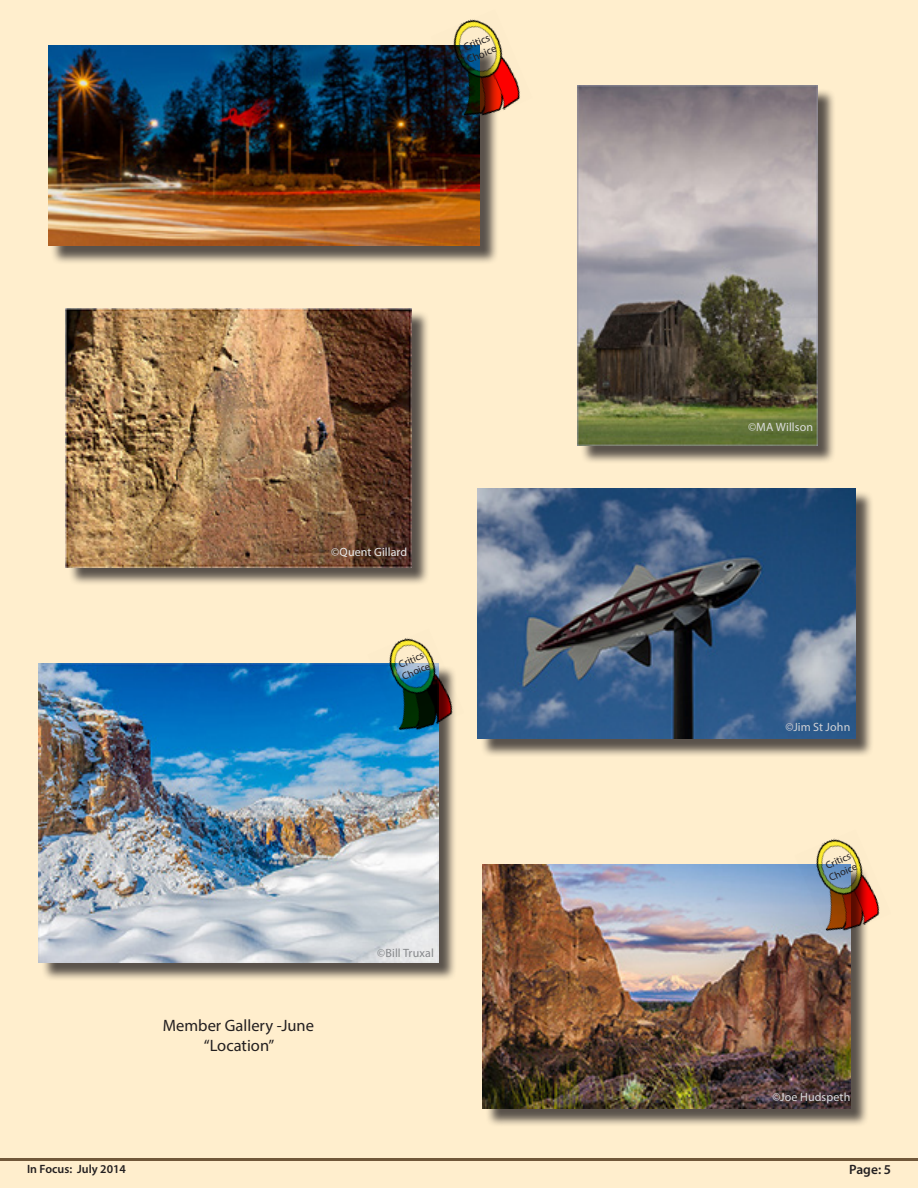
<style>
.page{position:relative;width:918px;height:1188px;background:#fff}
.page>*{position:absolute;margin:0;border:0;box-sizing:border-box;transform-origin:0 0}
.t1{font:16.5px "Myriad Pro";color:#231f20}
.t2{font:600 13.5px "Myriad Pro";color:#231f20}
.t3{font:12px "Myriad Pro";letter-spacing:.01em;color:#dcdddf}
.t4{font:600 12px "Myriad Pro";color:#231f20}
.t5{font:12px "Myriad Pro";letter-spacing:.005em;color:#e9eaeb}
.t6{font:12px "Myriad Pro";letter-spacing:.01em;color:#86888b}
.t7{font:12px "Myriad Pro";letter-spacing:.005em;color:#d1d2d4}
.t8{font:10.8px "Myriad Pro";color:#231f20}
.t9{font:10.2px "Myriad Pro";color:#231f20}
</style>
<div class="page">
<div style="left:1px;top:0;width:917px;height:1188px;background:#ffeecd"></div>
<hr style="left:0;top:1158px;width:918px;height:3px;background:#71583a">
<div style="left:50px;top:47px;width:448px;height:217px;background:#231f20;opacity:.75"></div>
<img style="left:48px;top:45px;width:432px;height:201px">
<div style="left:68px;top:311px;width:362px;height:275px;background:#231f20;opacity:.75"></div>
<img style="left:66px;top:308px;width:345px;height:260px">
<div style="left:480px;top:490px;width:394px;height:267px;background:#231f20;opacity:.75"></div>
<img style="left:478px;top:488px;width:378px;height:251px">
<div style="left:485px;top:866px;width:384px;height:261px;background:#231f20;opacity:.75"></div>
<img style="left:483px;top:864px;width:367px;height:244px">
<div style="left:580px;top:88px;width:256px;height:376px;background:#231f20;opacity:.75"></div>
<img style="left:578px;top:86px;width:240px;height:360px">
<div style="left:41px;top:665px;width:416px;height:317px;background:#231f20;opacity:.75"></div>
<img style="left:39px;top:663px;width:399px;height:300px">
<img style="left:431px;top:19px;width:89px;height:106px">
<img style="left:368px;top:638px;width:89px;height:101px">
<img style="left:794px;top:838px;width:86px;height:102px">
<p class="t8" style="left:461px;top:41px;width:29px;rotate:-23deg">Critics</p>
<p class="t8" style="left:465px;top:54px;width:32px;rotate:-23deg">Choice</p>
<p class="t5" style="left:331px;top:545px;width:77px">©Quent Gillard</p>
<p class="t9" style="left:397px;top:659px;width:28px;rotate:-23deg">Critics</p>
<p class="t9" style="left:400px;top:671px;width:31px;rotate:-23deg">Choice</p>
<p class="t1" style="left:163px;top:1015px;width:153px">Member Gallery -June</p>
<p class="t1" style="left:204px;top:1035px;width:72px">“Location”</p>
<p class="t6" style="left:377px;top:946px;width:58px">©Bill Truxal</p>
<p class="t3" style="left:748px;top:419px;width:67px">©MA Willson</p>
<p class="t7" style="left:786px;top:719px;width:66px">©Jim St John</p>
<p class="t9" style="left:824px;top:860px;width:28px;rotate:-23deg">Critics</p>
<p class="t9" style="left:827px;top:872px;width:31px;rotate:-23deg">Choice</p>
<p class="t3" style="left:772px;top:1090px;width:79px">©Joe Hudspeth</p>
<p class="t4" style="left:27px;top:1161px;width:100px">In Focus: July 2014</p>
<p class="t2" style="left:849px;top:1161px;width:44px">Page: 5</p>
</div>
